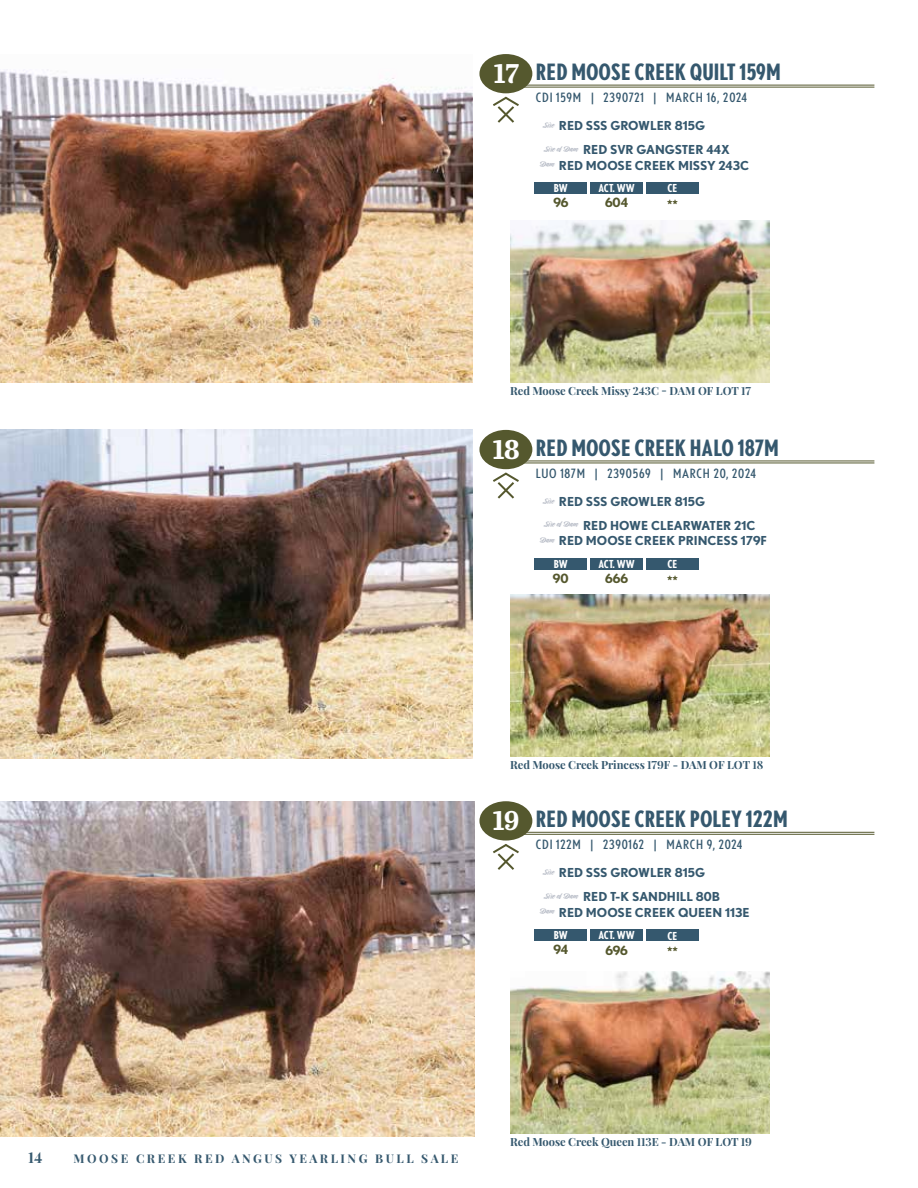
<style>
.page{position:relative;width:918px;height:1188px;background:#fff}
.page>*{position:absolute;margin:0;border:0;box-sizing:border-box;transform-origin:0 0}
.t1{font:700 27px "Abril Text";color:#fff}
.t2{font:700 condensed 22.5px "Nobel";color:#35586e}
.t3{font:700 15px "Playfair Display";color:#35586e}
.t4{font:condensed 12.9px "Nobel";letter-spacing:.05em;color:#35586e;scale:1.12 1}
.t5{font:700 12.75px "Nobel";color:#55582e}
.t6{font:700 12.3px "Nobel";color:#35586e}
.t7{font:700 12px "Playfair Display";letter-spacing:.21em;color:#35586e}
.t8{font:700 11.25px "Playfair Display";letter-spacing:-.005em;color:#35586e}
.t9{font:700 condensed 10.95px "Nobel";color:#fff;scale:1.04 1}
.t10{font:6.75px "Indie";color:#b3b8c3;scale:1.11 1}
</style>
<div class="page">
<img style="left:0;top:69px;width:473px;height:313px">
<img style="left:0;top:430px;width:473px;height:328px">
<img style="left:0;top:801px;width:475px;height:335px">
<div style="left:479px;top:54px;width:53px;height:39px;background:#55582e;border-radius:50%"></div>
<svg style="left:493px;top:96px;width:26px;height:27px"></svg>
<hr style="left:519px;top:87px;width:355px;height:1px;background:#55582e">
<hr style="left:519px;top:85px;width:355px;height:1px;background:#55582e">
<div style="left:534px;top:182px;width:53px;height:12px;background:#35586e"></div>
<div style="left:590px;top:182px;width:53px;height:12px;background:#35586e"></div>
<div style="left:646px;top:182px;width:53px;height:12px;background:#35586e"></div>
<div style="left:479px;top:430px;width:53px;height:39px;background:#55582e;border-radius:50%"></div>
<svg style="left:493px;top:472px;width:26px;height:27px"></svg>
<hr style="left:519px;top:462px;width:355px;height:1px;background:#55582e">
<hr style="left:519px;top:460px;width:355px;height:1px;background:#55582e">
<div style="left:534px;top:558px;width:53px;height:12px;background:#35586e"></div>
<div style="left:590px;top:558px;width:53px;height:12px;background:#35586e"></div>
<div style="left:646px;top:558px;width:53px;height:12px;background:#35586e"></div>
<div style="left:479px;top:801px;width:53px;height:40px;background:#55582e;border-radius:50%"></div>
<svg style="left:493px;top:844px;width:26px;height:26px"></svg>
<hr style="left:519px;top:834px;width:355px;height:1px;background:#55582e">
<hr style="left:519px;top:832px;width:355px;height:1px;background:#55582e">
<div style="left:534px;top:929px;width:53px;height:12px;background:#35586e"></div>
<div style="left:590px;top:929px;width:53px;height:12px;background:#35586e"></div>
<div style="left:646px;top:929px;width:53px;height:12px;background:#35586e"></div>
<img style="left:510px;top:220px;width:260px;height:162px">
<img style="left:510px;top:594px;width:260px;height:162px">
<img style="left:510px;top:971px;width:260px;height:163px">
<h1 class="t1" style="left:494px;top:54px;width:26px">17</h1>
<h2 class="t2" style="left:536px;top:59px;width:246px">RED MOOSE CREEK QUILT 159M</h2>
<p class="t4" style="left:536px;top:90px;width:190px">CDI 159M | 2390721 | MARCH 16, 2024</p>
<p class="t6" style="left:559px;top:119px;width:148px">RED SSS GROWLER 815G</p>
<p class="t6" style="left:559px;top:158px;width:192px">RED MOOSE CREEK MISSY 243C</p>
<p class="t10" style="left:544px;top:121px;width:11px">Sire</p>
<p class="t10" style="left:540px;top:160px;width:15px">Dam</p>
<p class="t6" style="left:583px;top:142px;width:148px">RED SVR GANGSTER 44X</p>
<p class="t10" style="left:545px;top:144px;width:32px">Sire of Dam</p>
<p class="t9" style="left:554px;top:182px;width:15px">BW</p>
<p class="t9" style="left:599px;top:182px;width:36px">ACT. WW</p>
<p class="t5" style="left:553px;top:195px;width:17px">96</p>
<p class="t5" style="left:605px;top:195px;width:25px">604</p>
<p class="t9" style="left:668px;top:182px;width:11px">CE</p>
<p class="t5" style="left:667px;top:197px;width:12px">**</p>
<p class="t8" style="left:510px;top:383px;width:242px">Red Moose Creek Missy 243C - DAM OF LOT 17</p>
<h1 class="t1" style="left:492px;top:429px;width:29px">18</h1>
<h2 class="t2" style="left:536px;top:435px;width:244px">RED MOOSE CREEK HALO 187M</h2>
<p class="t4" style="left:536px;top:466px;width:198px">LUO 187M | 2390569 | MARCH 20, 2024</p>
<p class="t6" style="left:559px;top:494px;width:148px">RED SSS GROWLER 815G</p>
<p class="t6" style="left:559px;top:534px;width:210px">RED MOOSE CREEK PRINCESS 179F</p>
<p class="t10" style="left:544px;top:496px;width:11px">Sire</p>
<p class="t10" style="left:540px;top:536px;width:15px">Dam</p>
<p class="t6" style="left:583px;top:518px;width:174px">RED HOWE CLEARWATER 21C</p>
<p class="t10" style="left:545px;top:520px;width:32px">Sire of Dam</p>
<p class="t9" style="left:554px;top:558px;width:15px">BW</p>
<p class="t9" style="left:599px;top:558px;width:36px">ACT. WW</p>
<p class="t5" style="left:553px;top:571px;width:17px">90</p>
<p class="t5" style="left:605px;top:571px;width:24px">666</p>
<p class="t9" style="left:668px;top:558px;width:11px">CE</p>
<p class="t5" style="left:667px;top:573px;width:12px">**</p>
<p class="t8" style="left:510px;top:757px;width:255px">Red Moose Creek Princess 179F - DAM OF LOT 18</p>
<h1 class="t1" style="left:492px;top:801px;width:29px">19</h1>
<h2 class="t2" style="left:536px;top:806px;width:253px">RED MOOSE CREEK POLEY 122M</h2>
<p class="t4" style="left:536px;top:837px;width:186px">CDI 122M | 2390162 | MARCH 9, 2024</p>
<p class="t6" style="left:559px;top:866px;width:148px">RED SSS GROWLER 815G</p>
<p class="t6" style="left:559px;top:905px;width:192px">RED MOOSE CREEK QUEEN 113E</p>
<p class="t10" style="left:544px;top:868px;width:11px">Sire</p>
<p class="t10" style="left:540px;top:907px;width:15px">Dam</p>
<p class="t6" style="left:583px;top:889px;width:139px">RED T-K SANDHILL 80B</p>
<p class="t10" style="left:545px;top:891px;width:32px">Sire of Dam</p>
<p class="t9" style="left:554px;top:929px;width:15px">BW</p>
<p class="t9" style="left:599px;top:929px;width:36px">ACT. WW</p>
<p class="t5" style="left:553px;top:942px;width:16px">94</p>
<p class="t5" style="left:605px;top:942px;width:24px">696</p>
<p class="t9" style="left:668px;top:929px;width:11px">CE</p>
<p class="t5" style="left:667px;top:944px;width:12px">**</p>
<p class="t3" style="left:28px;top:1148px;width:16px">14</p>
<p class="t7" style="left:74px;top:1151px;width:386px">MOOSE CREEK RED ANGUS YEARLING BULL SALE</p>
<p class="t8" style="left:510px;top:1135px;width:243px">Red Moose Creek Queen 113E - DAM OF LOT 19</p>
</div>
